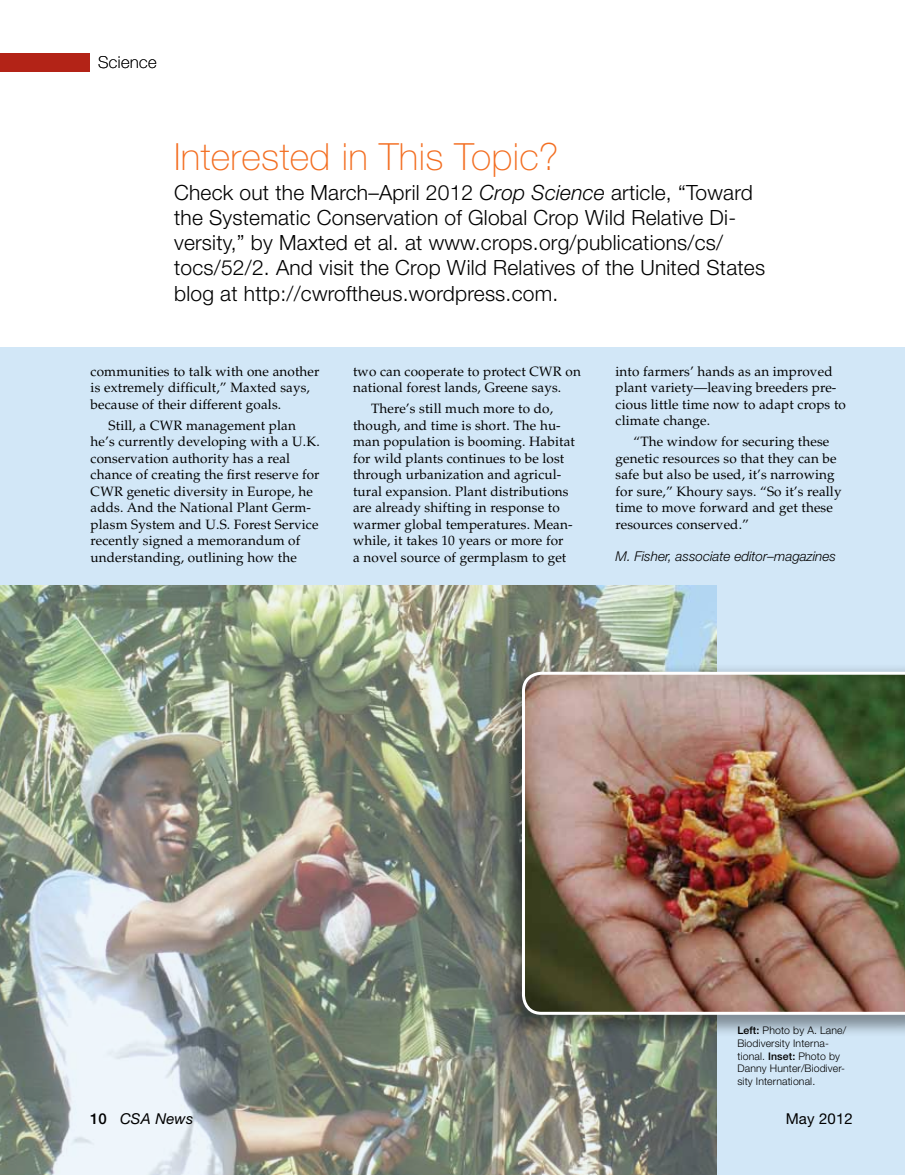
<style>
.page{position:relative;width:905px;height:1175px;background:#fff}
.page>*{position:absolute;margin:0;border:0;box-sizing:border-box;transform-origin:0 0}
.t1{font:100 37.5px "Helvetica Neue LT Std";letter-spacing:.01em;color:#f36e21}
.t2{font:300 21px/25.2px "Helvetica Neue LT Std";letter-spacing:.01em;color:#000}
.t3{font:100 16.5px "Helvetica Neue LT Std";letter-spacing:.025em;color:#000}
.t4{font:italic 15px "Helvetica Neue LT Std";letter-spacing:.01em;color:#000}
.t5{font:15px "Helvetica Neue LT Std";letter-spacing:.01em;color:#000}
.t6{font:13.5px/16.5px "Palatino";letter-spacing:.01em;color:#000}
.t7{font:italic 300 13.5px "Helvetica Neue LT Std";color:#000}
.t8{font:300 10.5px/12.6px "Helvetica Neue LT Std";letter-spacing:.01em;color:#000}
.s1{font-style:italic}
.s2{font-weight:500}
.s3{font-weight:500;font-style:normal}
</style>
<div class="page">
<div style="left:0;top:347px;width:904px;height:827px;background:#d2e7f7"></div>
<img style="left:0;top:586px;width:716px;height:588px">
<div style="left:498px;top:663px;width:406px;height:374px;background:#000;opacity:.39"></div>
<img style="left:522px;top:671px;width:382px;height:343px">
<div style="left:0;top:53px;width:89px;height:18px;background:#b32317"></div>
<p class="t3" style="left:98px;top:53px;width:60px">Science</p>
<h1 class="t1" style="left:174px;top:135px;width:386px">Interested in This Topic?</h1>
<p class="t2" style="left:174px;top:179px;width:592px">Check out the March–April 2012 <span class="s1">Crop Science</span> article, “Toward the Systematic Conservation of Global Crop Wild Relative Di&shy;versity,” by Maxted et al. at www.crops.org/publications/cs/ tocs/52/2. And visit the Crop Wild Relatives of the United States blog at http://cwroftheus.wordpress.com.</p>
<p class="t6" style="left:91px;top:363px;width:230px">communities to talk with one another is extremely difficult,” Maxted says, because of their different goals.</p>
<p class="t6" style="left:91px;top:417px;width:231px;text-indent:18px">Still, a CWR management plan he’s currently developing with a U.K. conservation authority has a real chance of creating the first reserve for CWR genetic diversity in Europe, he adds. And the National Plant Germ&shy;plasm System and U.S. Forest Service recently signed a memorandum of understanding, outlining how the</p>
<p class="t6" style="left:353px;top:363px;width:229px">two can cooperate to protect CWR on national forest lands, Greene says.</p>
<p class="t6" style="left:353px;top:400px;width:223px;text-indent:18px">There’s still much more to do, though, and time is short. The hu&shy;man population is booming. Habitat for wild plants continues to be lost through urbanization and agricul&shy;tural expansion. Plant distributions are already shifting in response to warmer global temperatures. Mean&shy;while, it takes 10 years or more for<br>a novel source of germplasm to get</p>
<p class="t6" style="left:615px;top:363px;width:232px">into farmers’ hands as an improved plant variety—leaving breeders pre&shy;cious little time now to adapt crops to climate change.</p>
<p class="t6" style="left:615px;top:433px;width:227px;text-indent:18px">“The window for securing these genetic resources so that they can be safe but also be used, it’s narrowing for sure,” Khoury says. “So it’s really time to move forward and get these resources conserved.”</p>
<p class="t7" style="left:615px;top:548px;width:222px">M. Fisher, associate editor–magazines</p>
<p class="t8" style="left:737px;top:1024px;width:110px"><span class="s2">Left:</span> Photo by A. Lane/<br>Biodiversity Interna&shy;tional. <span class="s2">Inset:</span> Photo by<br>Danny Hunter/Biodiver&shy;sity International.</p>
<p class="t4" style="left:90px;top:1109px;width:105px"><span class="s3">10</span> CSA News</p>
<p class="t5" style="left:785px;top:1109px;width:69px">May 2012</p>
</div>
